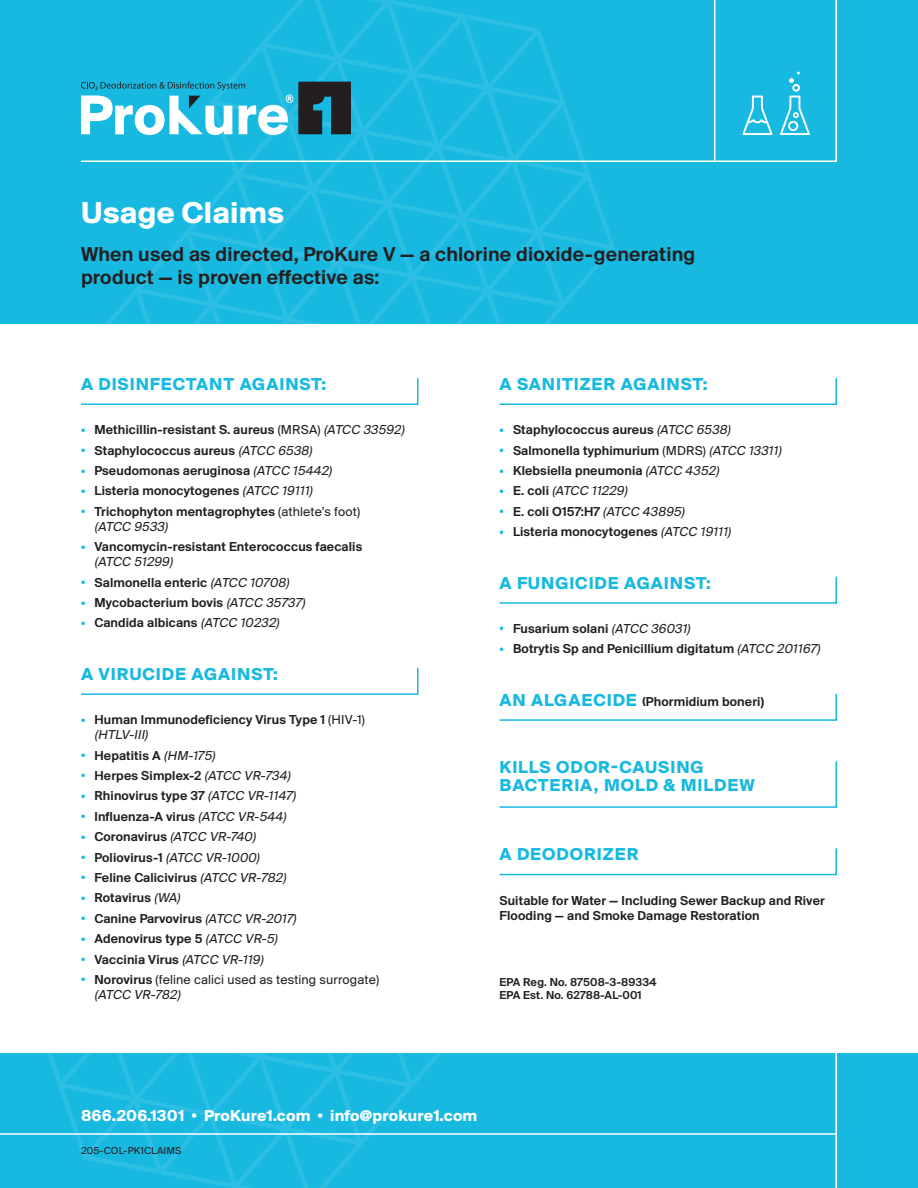
<style>
.page{position:relative;width:918px;height:1188px;background:#fff}
.page>*{position:absolute;margin:0;border:0;box-sizing:border-box;transform-origin:0 0}
.t1{font:700 31.5px "Suisse BP Intl";letter-spacing:.01em;color:#fff}
.t2{font:21px "Suisse BP Intl Antique";letter-spacing:.01em;color:#231f20}
.t3{font:700 18px "Suisse BP Intl";letter-spacing:.05em;color:#17b9e1}
.t4{font:700 16.5px "Suisse BP Intl";letter-spacing:.01em;color:#fff}
.t5{font:13.5px/15px "Suisse BP Intl Antique";letter-spacing:.01em;color:#231f20}
.t6{font:italic 13.5px "Suisse BP Intl";color:#231f20}
.t7{font:13.5px "Suisse BP Intl";letter-spacing:.01em;color:#231f20}
.t8{font:12px "Suisse BP Intl Antique";letter-spacing:.01em;color:#231f20}
.t9{font:10.5px "Suisse BP Intl";letter-spacing:.01em;color:#231f20}
.s1{font-family:"Suisse BP Intl";font-weight:700;font-size:10.5px;color:#17b9e1}
.s2{font-family:"Suisse BP Intl"}
.s3{font-family:"Suisse BP Intl";font-style:italic}
.s4{font-weight:700;font-style:normal;font-size:10.5px;color:#17b9e1}
.s5{font-family:"Suisse BP Intl Antique";font-style:normal}
.s6{font-weight:700;font-size:10.5px;color:#17b9e1}
.s7{font-family:"Suisse BP Intl Antique"}
.s8{font-family:"Suisse BP Intl";font-weight:700;font-size:18px;color:#17b9e1}
.s9{font-size:13.5px}
</style>
<div class="page">
<svg style="left:81px;top:378px;width:338px;height:27px"></svg>
<svg style="left:81px;top:667px;width:338px;height:28px"></svg>
<svg style="left:499px;top:693px;width:338px;height:28px"></svg>
<svg style="left:499px;top:378px;width:338px;height:27px"></svg>
<svg style="left:499px;top:761px;width:338px;height:47px"></svg>
<svg style="left:499px;top:576px;width:338px;height:28px"></svg>
<svg style="left:499px;top:848px;width:338px;height:28px"></svg>
<div style="left:0;top:1053px;width:918px;height:135px;background:#17b9e1"></div>
<svg style="left:47px;top:1053px;width:395px;height:135px"></svg>
<div style="left:0;top:0;width:918px;height:324px;background:#17b9e1"></div>
<svg style="left:105px;top:163px;width:510px;height:161px"></svg>
<hr style="left:836px;top:1040px;width:1px;height:148px;background:#fff">
<hr style="left:0;top:1133px;width:837px;height:2px;background:#fff">
<svg style="left:81px;top:0;width:633px;height:163px"></svg>
<svg style="left:714px;top:0;width:123px;height:162px"></svg>
<p class="t1" style="left:81px;top:194px;width:205px">Usage Claims</p>
<p class="t2" style="left:81px;top:242px;width:616px">When used as directed, ProKure V — a chlorine dioxide-generating</p>
<p class="t2" style="left:81px;top:264px;width:300px">product — is proven effective as:</p>
<p class="t3" style="left:81px;top:373px;width:247px">A DISINFECTANT AGAINST:</p>
<p class="t5" style="left:81px;top:422px;width:325px"><span class="s1">•</span> Methicillin-resistant S. aureus <span class="s2">(MRSA)</span> <span class="s3">(ATCC 33592)</span></p>
<p class="t5" style="left:81px;top:442px;width:232px"><span class="s1">•</span> Staphylococcus aureus <span class="s3">(ATCC 6538)</span></p>
<p class="t5" style="left:81px;top:463px;width:252px"><span class="s1">•</span> Pseudomonas aeruginosa <span class="s3">(ATCC 15442)</span></p>
<p class="t5" style="left:81px;top:483px;width:233px"><span class="s1">•</span> Listeria monocytogenes <span class="s3">(ATCC 19111)</span></p>
<p class="t5" style="left:81px;top:504px;width:281px"><span class="s1">•</span> Trichophyton mentagrophytes <span class="s2">(athlete’s foot)</span></p>
<p class="t6" style="left:94px;top:518px;width:74px">(ATCC 9533)</p>
<p class="t5" style="left:81px;top:539px;width:283px"><span class="s1">•</span> Vancomycin-resistant Enterococcus faecalis</p>
<p class="t6" style="left:94px;top:554px;width:80px">(ATCC 51299)</p>
<p class="t5" style="left:81px;top:574px;width:210px"><span class="s1">•</span> Salmonella enteric <span class="s3">(ATCC 10708)</span></p>
<p class="t5" style="left:81px;top:595px;width:225px"><span class="s1">•</span> Mycobacterium bovis <span class="s3">(ATCC 35737)</span></p>
<p class="t5" style="left:81px;top:615px;width:200px"><span class="s1">•</span> Candida albicans <span class="s3">(ATCC 10232)</span></p>
<p class="t3" style="left:81px;top:663px;width:199px">A VIRUCIDE AGAINST:</p>
<p class="t5" style="left:81px;top:712px;width:286px"><span class="s1">•</span> Human Immunodeficiency Virus Type 1 <span class="s2">(HIV-1)</span></p>
<p class="t6" style="left:94px;top:727px;width:55px">(HTLV-III)</p>
<p class="t5" style="left:81px;top:747px;width:135px"><span class="s1">•</span> Hepatitis A <span class="s3">(HM-175)</span></p>
<p class="t5" style="left:81px;top:768px;width:211px"><span class="s1">•</span> Herpes Simplex-2 <span class="s3">(ATCC VR-734)</span></p>
<p class="t5" style="left:81px;top:788px;width:216px"><span class="s1">•</span> Rhinovirus type 37 <span class="s3">(ATCC VR-1147)</span></p>
<p class="t5" style="left:81px;top:809px;width:206px"><span class="s1">•</span> Influenza-A virus <span class="s3">(ATCC VR-544)</span></p>
<p class="t6" style="left:81px;top:829px;width:176px"><span class="s4">•</span> <span class="s5">Coronavirus</span> (ATCC VR-740)</p>
<p class="t6" style="left:81px;top:849px;width:180px"><span class="s4">•</span> <span class="s5">Poliovirus-1</span> (ATCC VR-1000)</p>
<p class="t5" style="left:81px;top:870px;width:206px"><span class="s1">•</span> Feline Calicivirus <span class="s3">(ATCC VR-782)</span></p>
<p class="t5" style="left:81px;top:890px;width:101px"><span class="s1">•</span> Rotavirus <span class="s3">(WA)</span></p>
<p class="t5" style="left:81px;top:911px;width:217px"><span class="s1">•</span> Canine Parvovirus <span class="s3">(ATCC VR-2017)</span></p>
<p class="t5" style="left:81px;top:931px;width:198px"><span class="s1">•</span> Adenovirus type 5 <span class="s3">(ATCC VR-5)</span></p>
<p class="t5" style="left:81px;top:951px;width:184px"><span class="s1">•</span> Vaccinia Virus <span class="s3">(ATCC VR-119)</span></p>
<p class="t7" style="left:81px;top:971px;width:300px"><span class="s6">•</span> <span class="s7">Norovirus</span> (feline calici used as testing surrogate)</p>
<p class="t6" style="left:94px;top:986px;width:87px">(ATCC VR-782)</p>
<p class="t3" style="left:500px;top:373px;width:209px">A SANITIZER AGAINST:</p>
<p class="t5" style="left:500px;top:422px;width:232px"><span class="s1">•</span> Staphylococcus aureus <span class="s3">(ATCC 6538)</span></p>
<p class="t5" style="left:500px;top:442px;width:283px"><span class="s1">•</span> Salmonella typhimurium <span class="s2">(MDRS)</span> <span class="s3">(ATCC 13311)</span></p>
<p class="t5" style="left:500px;top:463px;width:221px"><span class="s1">•</span> Klebsiella pneumonia <span class="s3">(ATCC 4352)</span></p>
<p class="t6" style="left:500px;top:483px;width:129px"><span class="s4">•</span> <span class="s5">E . c o l i</span> (ATCC 11229)</p>
<p class="t5" style="left:500px;top:504px;width:186px"><span class="s1">•</span> E. coli O157:H7 <span class="s3">(ATCC 43895)</span></p>
<p class="t5" style="left:500px;top:524px;width:233px"><span class="s1">•</span> Listeria monocytogenes <span class="s3">(ATCC 19111)</span></p>
<p class="t3" style="left:500px;top:572px;width:213px">A FUNGICIDE AGAINST:</p>
<p class="t5" style="left:500px;top:621px;width:192px"><span class="s1">•</span> Fusarium solani <span class="s3">(ATCC 36031)</span></p>
<p class="t5" style="left:500px;top:641px;width:322px"><span class="s1">•</span> Botrytis Sp and Penicillium digitatum <span class="s3">(ATCC 201167)</span></p>
<p class="t5" style="left:500px;top:694px;width:266px"><span class="s8">AN ALGAECIDE</span> (Phormidium boneri)</p>
<p class="t3" style="left:500px;top:757px;width:206px">KILLS ODOR-CAUSING</p>
<p class="t3" style="left:500px;top:775px;width:257px">BACTERIA, MOLD &amp; MILDEW</p>
<p class="t3" style="left:500px;top:844px;width:141px">A DEODORIZER</p>
<p class="t5" style="left:500px;top:892px;width:327px">Suitable for Water — Including Sewer Backup and River<br>Flooding — and Smoke Damage Restoration</p>
<p class="t8" style="left:500px;top:974px;width:159px">EPA Reg. No. 87508-3-89334</p>
<p class="t8" style="left:500px;top:988px;width:144px">EPA Est. No. 62788-AL-001</p>
<p class="t4" style="left:81px;top:1105px;width:398px">866.206.1301 <span class="s9">•</span> ProKure1.com <span class="s9">•</span> info@prokure1.com</p>
<p class="t9" style="left:81px;top:1145px;width:102px">205-COL-PK1CLAIMS</p>
</div>
